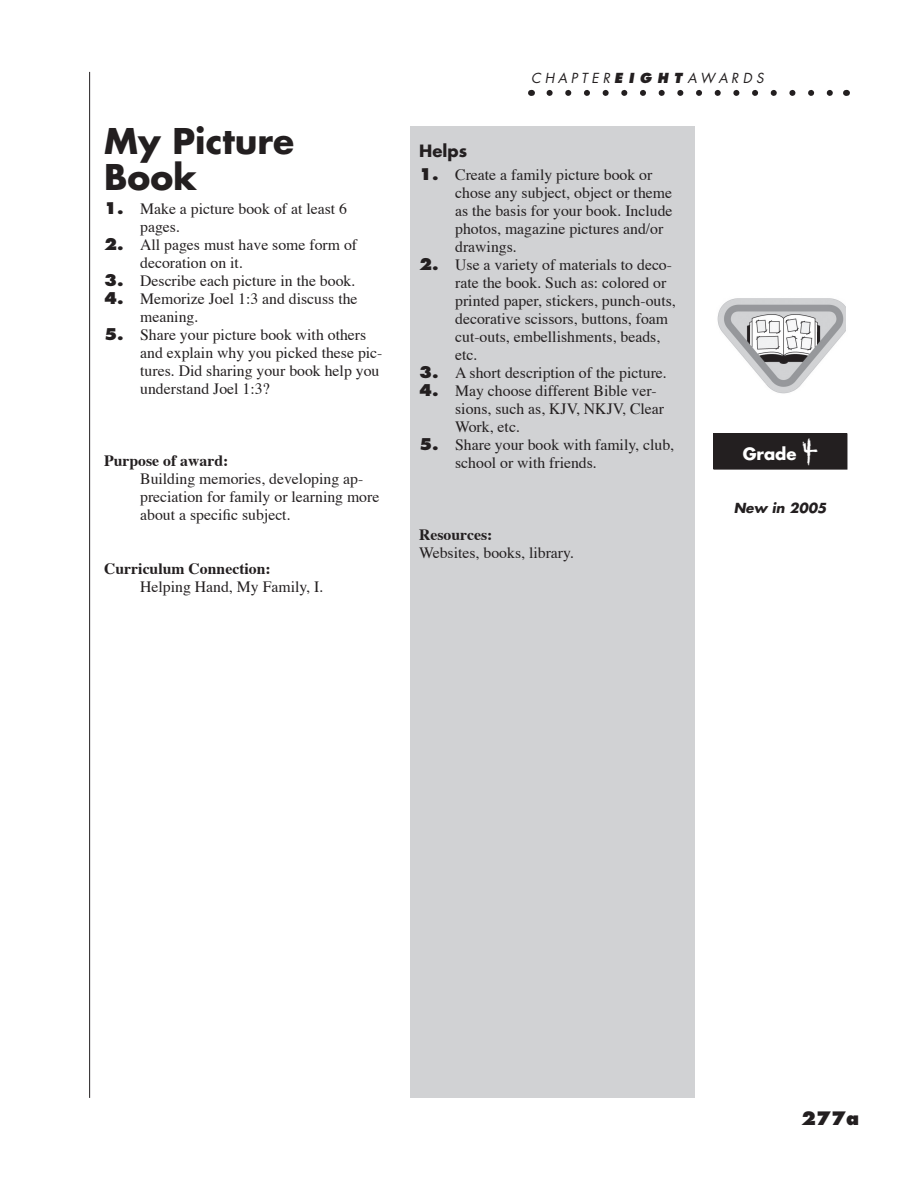
<style>
.page{position:relative;width:918px;height:1188px;background:#fff}
.page>*{position:absolute;margin:0;border:0;box-sizing:border-box;transform-origin:0 0}
.t1{font:700 34.5px/36px "Futura";color:#231f20}
.t2{font:800 18px "Futura";color:#231f20}
.t3{font:700 16.5px "Futura";color:#fff}
.t4{font:700 16.5px "Futura";color:#231f20}
.t5{font:15.75px/18px "Times";color:#231f20}
.t6{font:700 15.75px "Times";color:#231f20}
.t7{font:italic 13.5px "Futura";color:#231f20}
.t8{font:italic 700 13.5px "Futura";color:#231f20}
.s1{font-family:"Futura";font-weight:800}
.s2{font-weight:800}
.s3{font-family:"Kid TYPE Crayon";font-weight:400;font-size:27px}
</style>
<div class="page">
<svg style="left:550px;top:90px;width:283px;height:6px"></svg>
<div style="left:410px;top:126px;width:284px;height:972px;background:#d1d2d4"></div>
<hr style="left:89px;top:72px;width:1px;height:1026px;background:#231f20">
<div style="left:714px;top:434px;width:133px;height:35px;background:#231f20"></div>
<div style="left:714px;top:433px;width:133px;height:36px;border:1px solid #231f20"></div>
<img style="left:717px;top:298px;width:129px;height:96px">
<h1 class="t1" style="left:104px;top:126px;width:192px">My Picture<br>Book</h1>
<p class="t5" style="left:140px;top:201px;width:208px;text-indent:-36px"><span class="s1">1.</span> Make a picture book of at least 6 pages.</p>
<p class="t5" style="left:140px;top:237px;width:218px;text-indent:-36px"><span class="s1">2.</span> All pages must have some form of decoration on it.</p>
<p class="t5" style="left:104px;top:273px;width:253px"><span class="s1">3.</span> Describe each picture in the book.</p>
<p class="t5" style="left:140px;top:291px;width:219px;text-indent:-36px"><span class="s1">4.</span> Memorize Joel 1:3 and discuss the meaning.</p>
<p class="t5" style="left:140px;top:327px;width:244px;text-indent:-36px"><span class="s1">5.</span> Share your picture book with others and explain why you picked these pic&shy;tures. Did sharing your book help you understand Joel 1:3?</p>
<p class="t6" style="left:104px;top:454px;width:126px">Purpose of award:</p>
<p class="t5" style="left:140px;top:471px;width:241px">Building memories, developing ap&shy;preciation for family or learning more about a specific subject.</p>
<p class="t6" style="left:104px;top:562px;width:168px">Curriculum Connection:</p>
<p class="t5" style="left:140px;top:579px;width:185px">Helping Hand, My Family, I.</p>
<p class="t7" style="left:531px;top:71px;width:234px">C H A P T E R <span class="s2">E I G H T</span> A W A R D S</p>
<p class="t4" style="left:419px;top:143px;width:50px">Helps</p>
<p class="t5" style="left:455px;top:167px;width:219px;text-indent:-36px"><span class="s1">1.</span> Create a family picture book or chose any subject, object or theme as the basis for your book. Include photos, magazine pictures and/or drawings.</p>
<p class="t5" style="left:455px;top:257px;width:222px;text-indent:-36px"><span class="s1">2.</span> Use a variety of materials to deco&shy;rate the book. Such as: colored or printed paper, stickers, punch-outs, decorative scissors, buttons, foam cut-outs, embellishments, beads, etc.</p>
<p class="t5" style="left:419px;top:365px;width:249px"><span class="s1">3.</span> A short description of the picture.</p>
<p class="t5" style="left:455px;top:383px;width:210px;text-indent:-36px"><span class="s1">4.</span> May choose different Bible ver&shy;sions, such as, KJV, NKJV, Clear<br>Work, etc.</p>
<p class="t5" style="left:455px;top:437px;width:221px;text-indent:-36px"><span class="s1">5.</span> Share your book with family, club, school or with friends.</p>
<p class="t6" style="left:419px;top:528px;width:75px">Resources:</p>
<p class="t5" style="left:419px;top:545px;width:156px">Websites, books, library.</p>
<p class="t3" style="left:743px;top:446px;width:77px">Grade <span class="s3">4</span></p>
<p class="t8" style="left:734px;top:502px;width:94px">New in 2005</p>
<p class="t2" style="left:801px;top:1110px;width:59px">277a</p>
<p class="t2" style="left:816px;top:1111px;width:31px">53</p>
</div>
